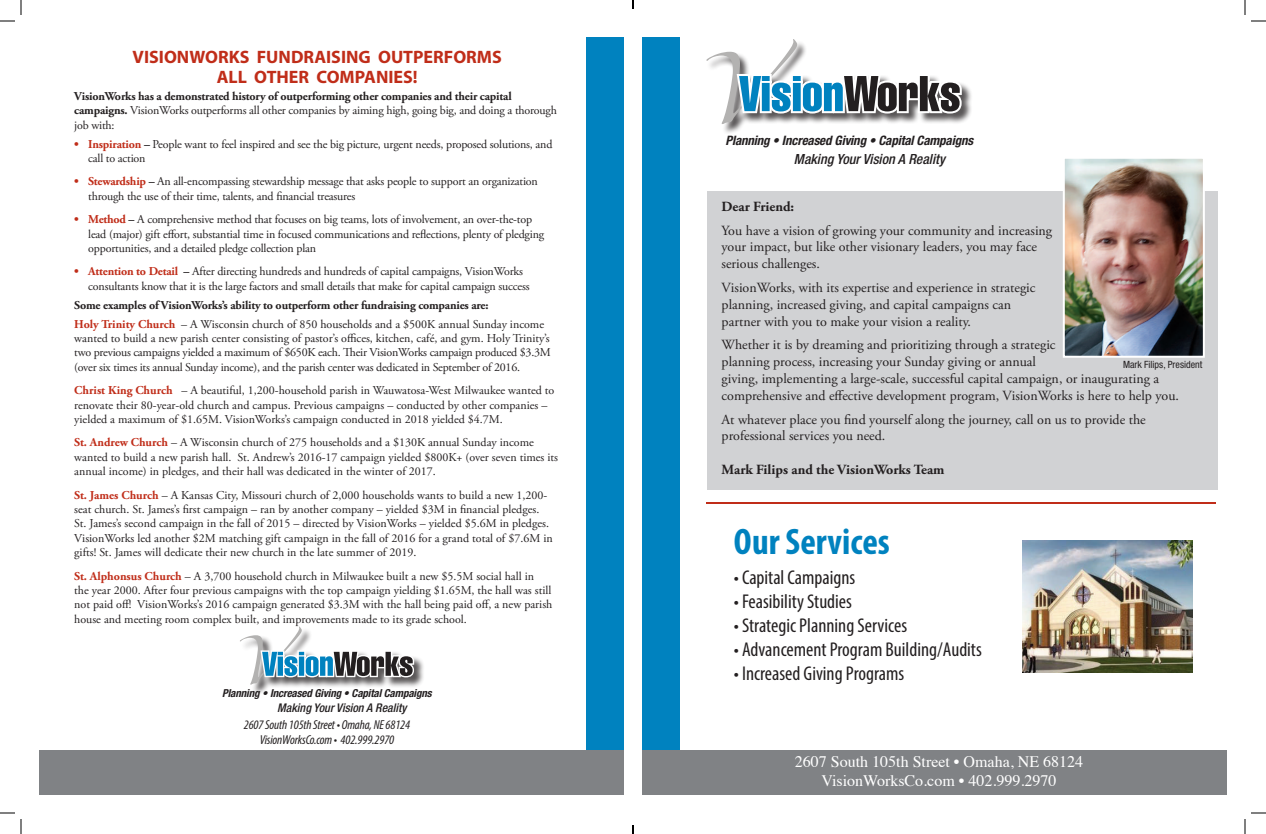
<style>
.page{position:relative;width:1266px;height:834px;background:#fff}
.page>*{position:absolute;margin:0;border:0;box-sizing:border-box;transform-origin:0 0}
.t1{font:700 condensed 37px "Myriad Pro";color:#0082bf}
.t2{font:condensed 20px "Myriad Pro";color:#231f20}
.t3{font:700 18px/20px "Myriad Pro";color:#c02d19;text-align:center}
.t4{font:16px/19.2px "Times";color:#fff;text-align:center}
.t5{font:14px/16.8px "Adobe Garamond Pro";color:#231f20}
.t6{font:700 14px "Adobe Garamond Pro";color:#231f20}
.t7{font:italic 500 condensed 14px "Helvetica Neue";color:#231f20}
.t8{font:italic condensed 13px/15.6px "Myriad Pro";letter-spacing:-.01em;color:#231f20;text-align:center}
.t9{font:italic 700 condensed 13px "Helvetica Neue";letter-spacing:-.01em;color:#231f20}
.t10{font:12px/14.4px "Adobe Garamond Pro";color:#231f20}
.t11{font:700 12px/14.4px "Adobe Garamond Pro";letter-spacing:-.015em;color:#231f20}
.t12{font:italic 500 condensed 12px "Helvetica Neue";color:#231f20}
.t13{font:italic 700 condensed 11px "Helvetica Neue";letter-spacing:-.01em;color:#231f20}
.t14{font:condensed 10px "Helvetica Neue";color:#231f20}
.s1{font-weight:400}
.s2{font-weight:700;color:#c02d19}
.s3{font-weight:700}
.s4{color:#c02d19}
</style>
<div class="page">
<div style="left:707px;top:191px;width:510px;height:298px;background:#d1d2d4"></div>
<div style="left:586px;top:38px;width:94px;height:757px;background:#0082bf"></div>
<div style="left:707px;top:40px;width:266px;height:95px;background:#231f20;opacity:.75"></div>
<svg style="left:706px;top:39px;width:256px;height:85px"></svg>
<div style="left:39px;top:750px;width:1188px;height:45px;background:#808285"></div>
<hr style="left:706px;top:502px;width:510px;height:1px;background:#c02d19">
<div style="left:241px;top:627px;width:184px;height:68px;background:#231f20;opacity:.75"></div>
<svg style="left:240px;top:627px;width:174px;height:58px"></svg>
<img style="left:1066px;top:160px;width:136px;height:195px">
<div style="left:1063px;top:157px;width:142px;height:201px;border:2px solid #fff"></div>
<div style="left:624px;top:21px;width:18px;height:782px;background:#fff"></div>
<img style="left:1022px;top:540px;width:171px;height:133px">
<svg style="left:0;top:0;width:22px;height:22px"></svg>
<svg style="left:0;top:812px;width:22px;height:22px"></svg>
<svg style="left:1244px;top:0;width:22px;height:22px"></svg>
<svg style="left:1244px;top:812px;width:22px;height:22px"></svg>
<svg style="left:632px;top:0;width:2px;height:9px"></svg>
<svg style="left:632px;top:825px;width:2px;height:9px"></svg>
<h3 class="t3" style="left:133px;top:46px;width:371px">VISIONWORKS FUNDRAISING OUTPERFORMS<br>ALL OTHER COMPANIES!</h3>
<p class="t11" style="left:74px;top:89px;width:484px">VisionWorks has a demonstrated history of outperforming other companies and their capital campaigns. <span class="s1">VisionWorks outperforms all other companies by aiming high, going big, and doing a thorough job with:</span></p>
<p class="t10" style="left:88px;top:137px;width:466px;text-indent:-14px"><span class="s2">• Inspiration</span> <span class="s3">–</span> People want to feel inspired and see the big picture, urgent needs, proposed solutions, and call to action</p>
<p class="t10" style="left:88px;top:175px;width:451px;text-indent:-14px"><span class="s2">• Stewardship</span> <span class="s3">–</span> An all-encompassing stewardship message that asks people to support an organization through the use of their time, talents, and financial treasures</p>
<p class="t10" style="left:88px;top:213px;width:457px;text-indent:-14px"><span class="s2">• Method</span> <span class="s3">–</span> A comprehensive method that focuses on big teams, lots of involvement, an over-the-top lead (major) gift effort, substantial time in focused communications and reflections, plenty of pledging opportunities, and a detailed pledge collection plan</p>
<p class="t10" style="left:88px;top:265px;width:443px;text-indent:-14px"><span class="s2">• Attention to Detail</span> <span class="s3">–</span> After directing hundreds and hundreds of capital campaigns, VisionWorks consultants know that it is the large factors and small details that make for capital campaign success</p>
<p class="t11" style="left:74px;top:296px;width:471px;line-height:18.9px">Some examples of VisionWorks’s ability to outperform other fundraising companies are:<br><span class="s4">Holy Trinity Church</span> <span class="s1">– A Wisconsin church of 850 households and a $500K annual Sunday income</span></p>
<p class="t10" style="left:74px;top:332px;width:478px;text-align:justify">wanted to build a new parish center consisting of pastor’s offices, kitchen, café, and gym. Holy Trinity’s two previous campaigns yielded a maximum of $650K each. Their VisionWorks campaign produced $3.3M (over six times its annual Sunday income), and the parish center was dedicated in September of 2016.</p>
<p class="t10" style="left:74px;top:384px;width:482px"><span class="s2">Christ King Church</span> – A beautiful, 1,200-household parish in Wauwatosa-West Milwaukee wanted to renovate their 80-year-old church and campus. Previous campaigns – conducted by other companies – yielded a maximum of $1.65M. VisionWorks’s campaign conducted in 2018 yielded $4.7M.</p>
<p class="t10" style="left:74px;top:436px;width:485px"><span class="s2">St. Andrew Church</span> – A Wisconsin church of 275 households and a $130K annual Sunday income wanted to build a new parish hall. St. Andrew’s 2016-17 campaign yielded $800K+ (over seven times its annual income) in pledges, and their hall was dedicated in the winter of 2017.</p>
<p class="t10" style="left:74px;top:488px;width:480px"><span class="s2">St. James Church</span> – A Kansas City, Missouri church of 2,000 households wants to build a new 1,200- seat church. St. James’s first campaign – ran by another company – yielded $3M in financial pledges.<br>St. James’s second campaign in the fall of 2015 – directed by VisionWorks – yielded $5.6M in pledges.<br>VisionWorks led another $2M matching gift campaign in the fall of 2016 for a grand total of $7.6M in gifts! St. James will dedicate their new church in the late summer of 2019.</p>
<p class="t10" style="left:74px;top:569px;width:480px"><span class="s2">St. Alphonsus Church</span> – A 3,700 household church in Milwaukee built a new $5.5M social hall in<br>the year 2000. After four previous campaigns with the top campaign yielding $1.65M, the hall was still not paid off! VisionWorks’s 2016 campaign generated $3.3M with the hall being paid off, a new parish house and meeting room complex built, and improvements made to its grade school.</p>
<p class="t13" style="left:222px;top:687px;width:211px">Planning • Increased Giving • Capital Campaigns</p>
<p class="t12" style="left:277px;top:701px;width:131px">Making Your Vision A Reality</p>
<p class="t8" style="left:244px;top:717px;width:168px">2607 South 105th Street • Omaha, NE 68124<br>VisionWorksCo.com • 402.999.2970</p>
<p class="t9" style="left:725px;top:132px;width:249px">Planning • Increased Giving • Capital Campaigns</p>
<p class="t7" style="left:794px;top:151px;width:153px">Making Your Vision A Reality</p>
<p class="t6" style="left:722px;top:198px;width:74px">Dear Friend:</p>
<p class="t5" style="left:722px;top:222px;width:332px">You have a vision of growing your community and increasing your impact, but like other visionary leaders, you may face serious challenges.</p>
<p class="t5" style="left:722px;top:280px;width:315px">VisionWorks, with its expertise and experience in strategic planning, increased giving, and capital campaigns can partner with you to make your vision a reality.</p>
<p class="t5" style="left:722px;top:337px;width:459px">Whether it is by dreaming and prioritizing through a strategic<br>planning process, increasing your Sunday giving or annual<br>giving, implementing a large-scale, successful capital campaign, or inaugurating a comprehensive and effective development program, VisionWorks is here to help you.</p>
<p class="t5" style="left:722px;top:411px;width:426px">At whatever place you find yourself along the journey, call on us to provide the professional services you need.</p>
<p class="t6" style="left:722px;top:461px;width:224px">Mark Filips and the VisionWorks Team</p>
<p class="t14" style="left:1123px;top:359px;width:81px">Mark Filips, President</p>
<h1 class="t1" style="left:734px;top:519px;width:158px">Our Services</h1>
<h2 class="t2" style="left:734px;top:565px;width:123px">• Capital Campaigns</h2>
<h2 class="t2" style="left:734px;top:589px;width:120px">• Feasibility Studies</h2>
<h2 class="t2" style="left:734px;top:613px;width:175px">• Strategic Planning Services</h2>
<h2 class="t2" style="left:734px;top:637px;width:250px">• Advancement Program Building/Audits</h2>
<h2 class="t2" style="left:734px;top:661px;width:172px">• Increased Giving Programs</h2>
<h3 class="t4" style="left:795px;top:751px;width:290px">2607 South 105th Street • Omaha, NE 68124<br>VisionWorksCo.com • 402.999.2970</h3>
</div>
